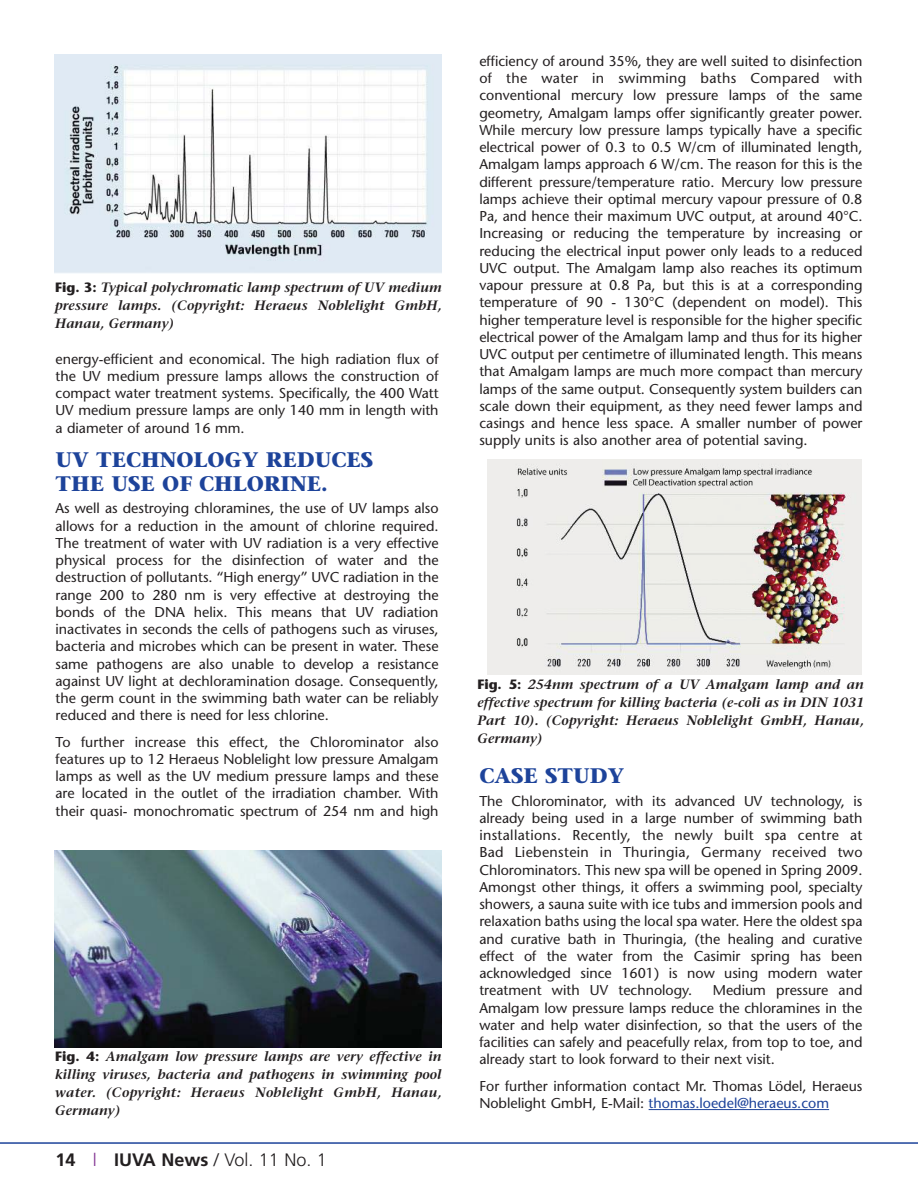
<style>
.page{position:relative;width:918px;height:1188px;background:#fff}
.page>*{position:absolute;margin:0;border:0;box-sizing:border-box;transform-origin:0 0}
.t1{font:700 21px/24px "Stone Serif";color:#1d439a}
.t2{font:300 18px "Frutiger";color:#231f20}
.t3{font:14.25px/17.2px "Stone Sans";color:#231f20;text-align:justify}
.t4{font:italic 600 13.5px/18px "Stone Serif";letter-spacing:.005em;color:#231f20;text-align:justify}
.s1{font-family:"Stone Sans";font-weight:700;font-style:normal}
.s2{font-weight:700}
.s3{font-family:"Stone Serif";font-weight:400;color:#833393}
.s4{color:#1d439a}
</style>
<div class="page">
<hr style="left:0;top:1142px;width:918px;height:2px;background:#1d439a">
<hr style="left:649px;top:1109px;width:180px;height:1px;background:#1d439a">
<img style="left:54px;top:54px;width:388px;height:219px">
<img style="left:488px;top:459px;width:374px;height:215px">
<img style="left:54px;top:850px;width:388px;height:197px">
<p class="t4" style="left:55px;top:280px;width:388px"><span class="s1">Fig. 3:</span> Typical polychromatic lamp spectrum of UV medium pressure lamps. (Copyright: Heraeus Noblelight GmbH, Hanau, Germany)</p>
<p class="t3" style="left:56px;top:351px;width:385px">energy-efficient and economical. The high radiation flux of the UV medium pressure lamps allows the construction of compact water treatment systems. Specifically, the 400 Watt UV medium pressure lamps are only 140 mm in length with a diameter of around 16 mm.</p>
<h1 class="t1" style="left:56px;top:450px;width:319px">UV TECHNOLOGY REDUCES<br>THE USE OF CHLORINE.</h1>
<p class="t3" style="left:56px;top:501px;width:385px">As well as destroying chloramines, the use of UV lamps also allows for a reduction in the amount of chlorine required.<br>The treatment of water with UV radiation is a very effective physical process for the disinfection of water and the destruction of pollutants. “High energy” UVC radiation in the range 200 to 280 nm is very effective at destroying the bonds of the DNA helix. This means that UV radiation inactivates in seconds the cells of pathogens such as viruses, bacteria and microbes which can be present in water. These same pathogens are also unable to develop a resistance against UV light at dechloramination dosage. Consequently, the germ count in the swimming bath water can be reliably reduced and there is need for less chlorine.</p>
<p class="t3" style="left:56px;top:735px;width:385px">To further increase this effect, the Chlorominator also features up to 12 Heraeus Noblelight low pressure Amalgam lamps as well as the UV medium pressure lamps and these are located in the outlet of the irradiation chamber. With their quasi- monochromatic spectrum of 254 nm and high</p>
<p class="t4" style="left:55px;top:1049px;width:388px"><span class="s1">Fig. 4:</span> Amalgam low pressure lamps are very effective in killing viruses, bacteria and pathogens in swimming pool water. (Copyright: Heraeus Noblelight GmbH, Hanau, Germany)</p>
<p class="t2" style="left:56px;top:1153px;width:273px"><span class="s2">14</span> <span class="s3">|</span> <span class="s2">IUVA News</span> / Vol. 11 No. 1</p>
<p class="t3" style="left:479px;top:54px;width:385px">efficiency of around 35%, they are well suited to disinfection of the water in swimming baths Compared with conventional mercury low pressure lamps of the same geometry, Amalgam lamps offer significantly greater power.<br>While mercury low pressure lamps typically have a specific electrical power of 0.3 to 0.5 W/cm of illuminated length, Amalgam lamps approach 6 W/cm. The reason for this is the different pressure/temperature ratio. Mercury low pressure lamps achieve their optimal mercury vapour pressure of 0.8<br>Pa, and hence their maximum UVC output, at around 40°C.<br>Increasing or reducing the temperature by increasing or reducing the electrical input power only leads to a reduced UVC output. The Amalgam lamp also reaches its optimum vapour pressure at 0.8 Pa, but this is at a corresponding temperature of 90 - 130°C (dependent on model). This higher temperature level is responsible for the higher specific electrical power of the Amalgam lamp and thus for its higher UVC output per centimetre of illuminated length. This means that Amalgam lamps are much more compact than mercury lamps of the same output. Consequently system builders can scale down their equipment, as they need fewer lamps and casings and hence less space. A smaller number of power supply units is also another area of potential saving.</p>
<p class="t4" style="left:477px;top:677px;width:388px"><span class="s1">Fig. 5:</span> 254nm spectrum of a UV Amalgam lamp and an effective spectrum for killing bacteria (e-coli as in DIN 1031<br>Part 10). (Copyright: Heraeus Noblelight GmbH, Hanau, Germany)</p>
<h1 class="t1" style="left:479px;top:766px;width:146px">CASE STUDY</h1>
<p class="t3" style="left:479px;top:794px;width:385px">The Chlorominator, with its advanced UV technology, is already being used in a large number of swimming bath installations. Recently, the newly built spa centre at Bad Liebenstein in Thuringia, Germany received two Chlorominators. This new spa will be opened in Spring 2009.<br>Amongst other things, it offers a swimming pool, specialty showers, a sauna suite with ice tubs and immersion pools and relaxation baths using the local spa water. Here the oldest spa and curative bath in Thuringia, (the healing and curative effect of the water from the Casimir spring has been acknowledged since 1601) is now using modern water treatment with UV technology.</p>
<p class="t3" style="left:479px;top:983px;width:385px;text-indent:233px">Medium pressure and Amalgam low pressure lamps reduce the chloramines in the water and help water disinfection, so that the users of the facilities can safely and peacefully relax, from top to toe, and already start to look forward to their next visit.</p>
<p class="t3" style="left:479px;top:1078px;width:385px">For further information contact Mr. Thomas Lödel, Heraeus<br>Noblelight GmbH, E-Mail: <span class="s4">thomas.loedel@heraeus.com</span></p>
</div>
